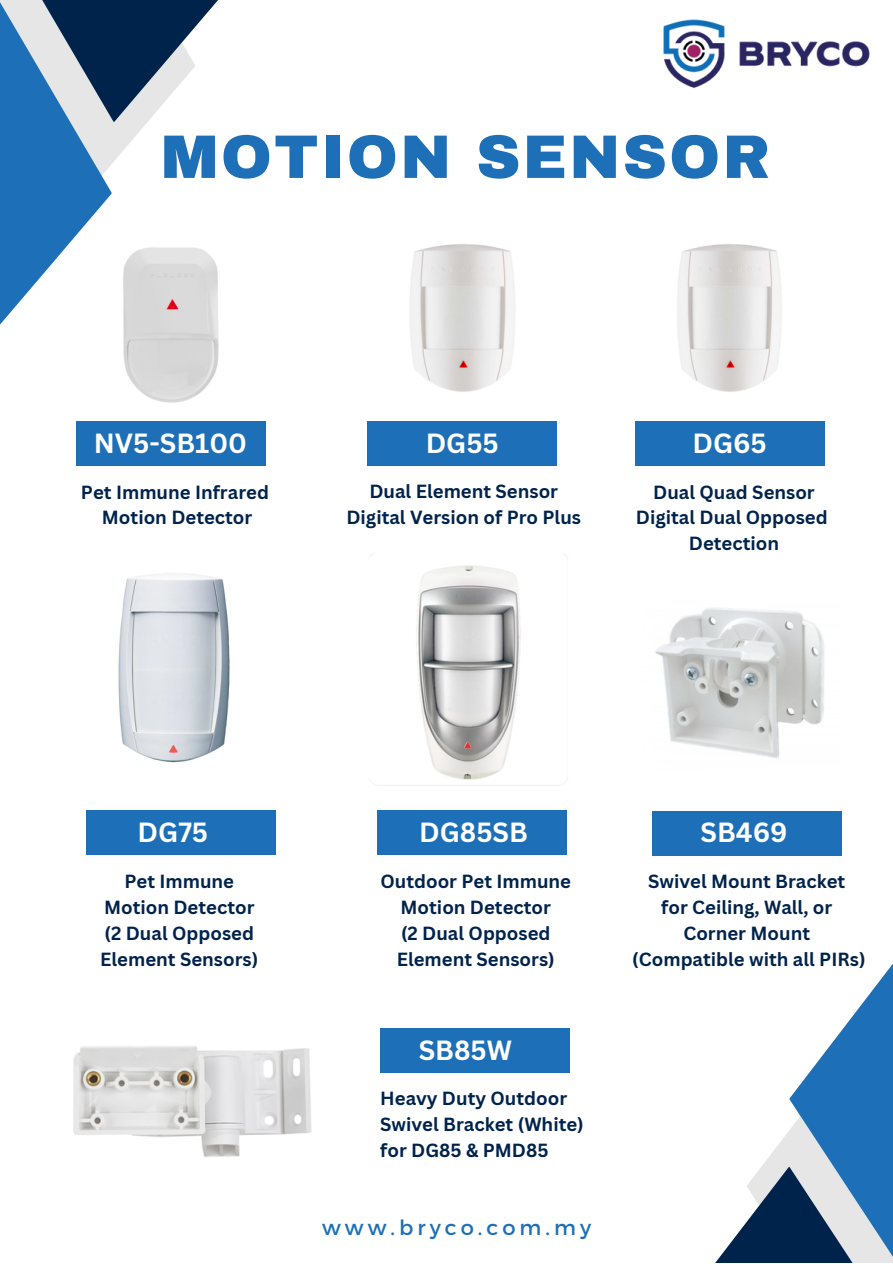
<style>
.page{position:relative;width:893px;height:1264px;background:#fff}
.page>*{position:absolute;margin:0;border:0;box-sizing:border-box;transform-origin:0 0}
.t1{font:900 61.5px "Archivo";letter-spacing:.035em;color:#1d70b7}
.t2{font:700 27px "Canva Sans";color:#fff}
.t3{font:21px "Montserrat";letter-spacing:.195em;color:#1d70b7}
.t4{font:700 18.45px/25.8px "Canva Sans";color:#00234c;text-align:center}
</style>
<div class="page">
<svg style="left:76px;top:122px;width:119px;height:344px"></svg>
<svg style="left:0;top:122px;width:112px;height:299px"></svg>
<svg style="left:0;top:0;width:218px;height:122px"></svg>
<svg style="left:746px;top:855px;width:43px;height:311px"></svg>
<svg style="left:789px;top:855px;width:103px;height:311px"></svg>
<svg style="left:716px;top:1166px;width:176px;height:96px"></svg>
<img style="left:663px;top:19px;width:207px;height:69px">
<img style="left:369px;top:555px;width:199px;height:230px">
<img style="left:118px;top:573px;width:112px;height:190px">
<img style="left:677px;top:244px;width:105px;height:148px">
<div style="left:635px;top:421px;width:189px;height:44px;background:#1d70b7"></div>
<div style="left:367px;top:421px;width:190px;height:44px;background:#1d70b7"></div>
<div style="left:76px;top:421px;width:189px;height:44px;background:#1d70b7"></div>
<div style="left:86px;top:810px;width:189px;height:45px;background:#1d70b7"></div>
<div style="left:377px;top:810px;width:190px;height:45px;background:#1d70b7"></div>
<img style="left:410px;top:244px;width:105px;height:148px">
<img style="left:82px;top:237px;width:137px;height:176px">
<img style="left:655px;top:608px;width:170px;height:150px">
<div style="left:652px;top:810px;width:190px;height:45px;background:#1d70b7"></div>
<img style="left:73px;top:1046px;width:239px;height:111px">
<div style="left:380px;top:1027px;width:189px;height:45px;background:#1d70b7"></div>
<p class="t1" style="left:160px;top:124px;width:611px">MOTION SENSOR</p>
<p class="t2" style="left:94px;top:424px;width:155px">NV5-SB100</p>
<p class="t2" style="left:425px;top:424px;width:75px">DG55</p>
<p class="t2" style="left:692px;top:424px;width:76px">DG65</p>
<p class="t4" style="left:81px;top:478px;width:189px">Pet Immune Infrared</p>
<p class="t4" style="left:102px;top:504px;width:152px">Motion Detector</p>
<p class="t4" style="left:369px;top:478px;width:190px">Dual Element Sensor</p>
<p class="t4" style="left:346px;top:504px;width:236px">Digital Version of Pro Plus</p>
<p class="t4" style="left:653px;top:478px;width:163px">Dual Quad Sensor</p>
<p class="t4" style="left:636px;top:504px;width:193px">Digital Dual Opposed</p>
<p class="t4" style="left:688px;top:530px;width:92px">Detection</p>
<p class="t2" style="left:138px;top:813px;width:72px">DG75</p>
<p class="t2" style="left:419px;top:813px;width:110px">DG85SB</p>
<p class="t4" style="left:104px;top:867px;width:152px">Pet Immune<br>Motion Detector</p>
<p class="t4" style="left:100px;top:919px;width:160px;text-align:left">(2 Dual Opposed<br>Element Sensors)</p>
<p class="t4" style="left:380px;top:867px;width:192px">Outdoor Pet Immune<br>Motion Detector</p>
<p class="t4" style="left:396px;top:919px;width:160px;text-align:left">(2 Dual Opposed<br>Element Sensors)</p>
<p class="t2" style="left:418px;top:1030px;width:95px">SB85W</p>
<p class="t4" style="left:380px;top:1085px;width:188px">Heavy Duty Outdoor</p>
<p class="t4" style="left:380px;top:1111px;width:205px">Swivel Bracket (White)</p>
<p class="t4" style="left:380px;top:1137px;width:170px">for DG85 &amp; PMD85</p>
<p class="t3" style="left:322px;top:1213px;width:271px">www.bryco.com.my</p>
<p class="t2" style="left:700px;top:813px;width:89px">SB469</p>
<p class="t4" style="left:648px;top:867px;width:199px">Swivel Mount Bracket</p>
<p class="t4" style="left:661px;top:893px;width:172px">for Ceiling, Wall, or</p>
<p class="t4" style="left:683px;top:919px;width:128px">Corner Mount</p>
<p class="t4" style="left:632px;top:945px;width:235px">(Compatible with all PIRs)</p>
</div>
